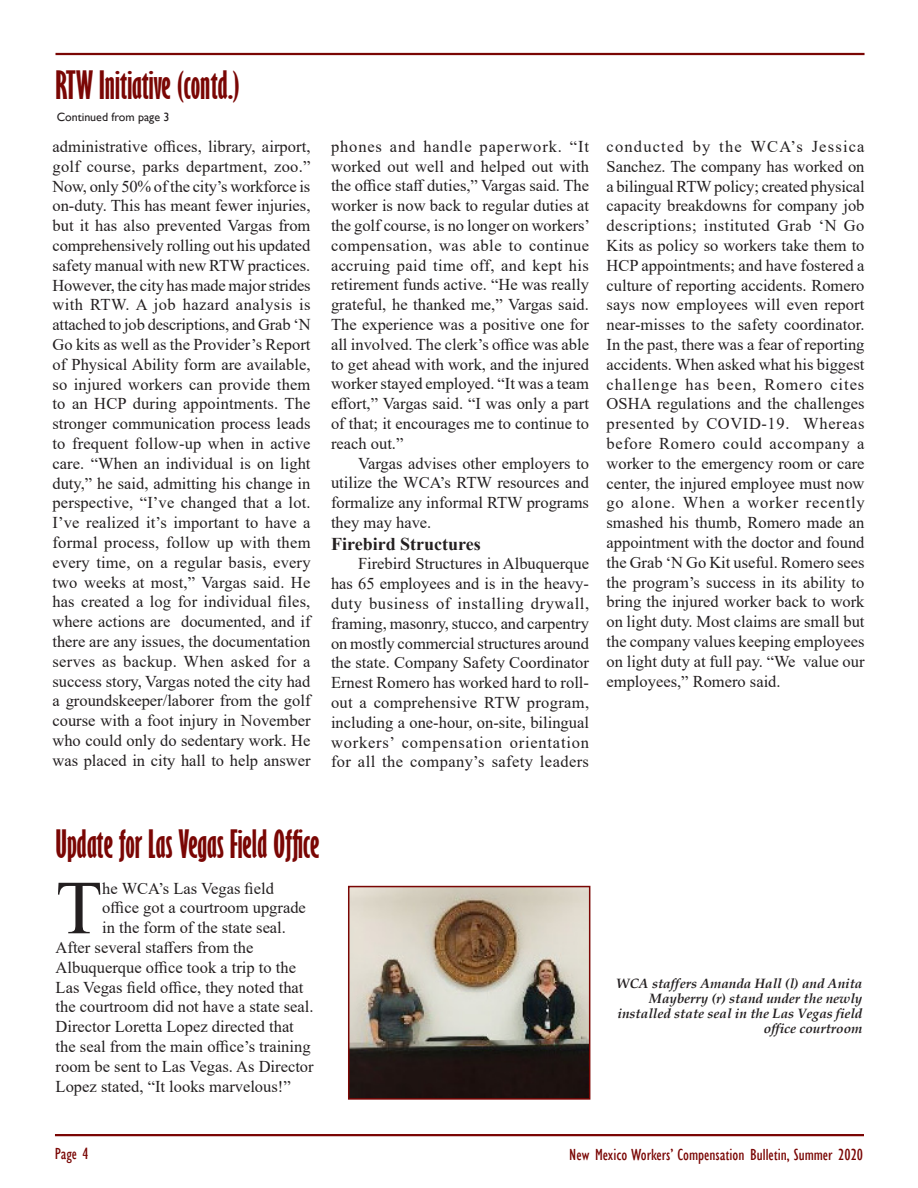
<style>
.page{position:relative;width:918px;height:1188px;background:#fff}
.page>*{position:absolute;margin:0;border:0;box-sizing:border-box;transform-origin:0 0}
.Bulletin_Heading{font:76.35px "Times New Roman";color:#231f20}
.Bulletin_Heading-2{font:700 extra-condensed 36px "Gill Sans";color:#7a0604}
.Bulletin_Text{font:700 18px "Times New Roman";color:#231f20}
.Bulletin_Text-2{font:16.5px/19.8px "Times New Roman";color:#231f20;text-align:justify}
.Bulletin_Heading-3{font:16.5px "Times New Roman";color:#231f20}
.t1{font:condensed 16.5px "Gill Sans";color:#7a0604;scale:1.04 1}
.t2{font:condensed 16.5px "Gill Sans";color:#7a0604}
.photo_captions{font:italic 700 13.5px/15px "Book Antiqua";color:#231f20;text-align:right}
.Bulletin_Heading-4{font:12px "Gill Sans";color:#231f20}
</style>
<div class="page">
<hr style="left:55px;top:1134px;width:809px;height:2px;background:#7a0604">
<hr style="left:56px;top:53px;width:809px;height:2px;background:#7a0604">
<img style="left:351px;top:889px;width:236px;height:208px">
<div style="left:348px;top:886px;width:242px;height:214px;border:2px solid #7a0604"></div>
<p class="Bulletin_Heading-2" style="left:56px;top:63px;width:186px">RTW Initiative (contd.)</p>
<p class="Bulletin_Text-2" style="left:52px;top:136px;width:260px">administrative offices, library, airport, golf course, parks department, zoo.” Now, only 50% of the city’s workforce is on-duty. This has meant fewer injuries, but it has also prevented Vargas from comprehensively rolling out his updated safety manual with new RTW practices.<br>However, the city has made major strides with RTW. A job hazard analysis is attached to job descriptions, and Grab ‘N Go kits as well as the Provider’s Report of Physical Ability form are available, so injured workers can provide them to an HCP during appointments. The stronger communication process leads to frequent follow-up when in active care. “When an individual is on light duty,” he said, admitting his change in perspective, “I’ve changed that a lot.<br>I’ve realized it’s important to have a formal process, follow up with them every time, on a regular basis, every two weeks at most,” Vargas said. He has created a log for individual files, where actions are documented, and if there are any issues, the documentation serves as backup. When asked for a success story, Vargas noted the city had a groundskeeper/laborer from the golf course with a foot injury in November who could only do sedentary work. He was placed in city hall to help answer</p>
<p class="Bulletin_Text-2" style="left:331px;top:136px;width:261px">phones and handle paperwork. “It worked out well and helped out with the office staff duties,” Vargas said. The worker is now back to regular duties at the golf course, is no longer on workers’ compensation, was able to continue accruing paid time off, and kept his retirement funds active. “He was really grateful, he thanked me,” Vargas said.<br>The experience was a positive one for all involved. The clerk’s office was able to get ahead with work, and the injured worker stayed employed. “It was a team effort,” Vargas said. “I was only a part of that; it encourages me to continue to reach out.”</p>
<p class="Bulletin_Heading-4" style="left:57px;top:110px;width:114px">Continued from page 3</p>
<p class="Bulletin_Text-2" style="left:331px;top:453px;width:260px;text-indent:27px">Vargas advises other employers to utilize the WCA’s RTW resources and formalize any informal RTW programs they may have.</p>
<p class="Bulletin_Text" style="left:331px;top:531px;width:151px">Firebird Structures</p>
<p class="Bulletin_Text-2" style="left:331px;top:553px;width:260px;text-indent:27px">Firebird Structures in Albuquerque has 65 employees and is in the heavy&shy;duty business of installing drywall, framing, masonry, stucco, and carpentry on mostly commercial structures around the state. Company Safety Coordinator Ernest Romero has worked hard to roll&shy;out a comprehensive RTW program, including a one-hour, on-site, bilingual workers’ compensation orientation for all the company’s safety leaders</p>
<p class="Bulletin_Text-2" style="left:607px;top:136px;width:260px">conducted by the WCA’s Jessica Sanchez. The company has worked on a bilingual RTW policy; created physical capacity breakdowns for company job descriptions; instituted Grab ‘N Go Kits as policy so workers take them to HCP appointments; and have fostered a culture of reporting accidents. Romero says now employees will even report near-misses to the safety coordinator.<br>In the past, there was a fear of reporting accidents. When asked what his biggest challenge has been, Romero cites OSHA regulations and the challenges presented by COVID-19. Whereas before Romero could accompany a worker to the emergency room or care center, the injured employee must now go alone. When a worker recently smashed his thumb, Romero made an appointment with the doctor and found the Grab ‘N Go Kit useful. Romero sees the program’s success in its ability to bring the injured worker back to work on light duty. Most claims are small but the company values keeping employees on light duty at full pay. “We value our employees,” Romero said.</p>
<p class="Bulletin_Heading-2" style="left:56px;top:822px;width:266px">Update for Las Vegas Field Office</p>
<p class="Bulletin_Heading" style="left:56px;top:854px;width:48px">T</p>
<p class="Bulletin_Heading-3" style="left:102px;top:877px;width:173px">he WCA’s Las Vegas field</p>
<p class="Bulletin_Heading-3" style="left:102px;top:896px;width:205px">office got a courtroom upgrade</p>
<p class="Bulletin_Heading-3" style="left:102px;top:916px;width:185px">in the form of the state seal.</p>
<p class="Bulletin_Heading-3" style="left:56px;top:936px;width:199px">After several staffers from the</p>
<p class="Bulletin_Heading-3" style="left:56px;top:956px;width:242px">Albuquerque office took a trip to the</p>
<p class="Bulletin_Heading-3" style="left:56px;top:976px;width:249px">Las Vegas field office, they noted that</p>
<p class="Bulletin_Heading-3" style="left:56px;top:995px;width:259px">the courtroom did not have a state seal.</p>
<p class="Bulletin_Heading-3" style="left:56px;top:1015px;width:240px">Director Loretta Lopez directed that</p>
<p class="Bulletin_Heading-3" style="left:56px;top:1035px;width:256px">the seal from the main office’s training</p>
<p class="Bulletin_Heading-3" style="left:56px;top:1055px;width:260px">room be sent to Las Vegas. As Director</p>
<p class="Bulletin_Heading-3" style="left:56px;top:1075px;width:237px">Lopez stated, “It looks marvelous!”</p>
<p class="photo_captions" style="left:616px;top:976px;width:248px">WCA staffers Amanda Hall (l) and Anita Mayberry (r) stand under the newly installed state seal in the Las Vegas field office courtroom</p>
<p class="t2" style="left:55px;top:1144px;width:35px">Page 4</p>
<p class="t1" style="left:569px;top:1145px;width:284px">New Mexico Workers’ Compensation Bulletin, Summer 2020</p>
</div>
